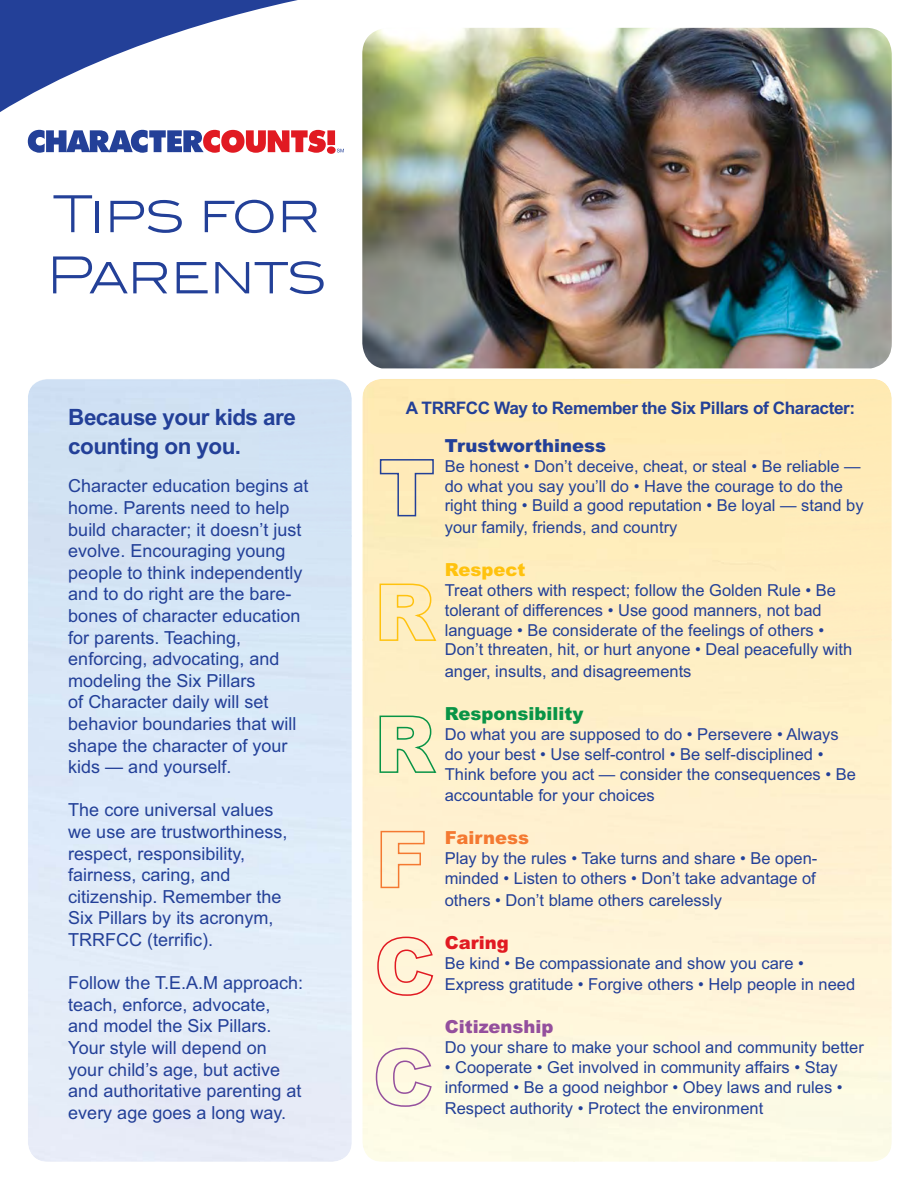
<style>
.page{position:relative;width:918px;height:1188px;background:#fff}
.page>*{position:absolute;margin:0;border:0;box-sizing:border-box;transform-origin:0 0}
.t1{font:51px/61.2px "Blair ITCTT Light";letter-spacing:-.01em;color:#234098}
.t2{font:700 22.5px/28.8px "Arial";letter-spacing:-.025em;color:#234098}
.t3{font:18px/21.6px "Arial";color:#234098}
.t4{font:900 18px "Arial";color:#234098}
.t5{font:900 18px "Arial";color:#089446}
.t6{font:900 18px "Arial";color:#944f9d}
.t7{font:900 18px "Arial";color:#f47931}
.t8{font:900 18px "Arial";color:#ffc20e}
.t9{font:900 18px "Arial";color:#e11a22}
.t10{font:700 17.25px "Arial";letter-spacing:-.025em;color:#234098}
.t11{font:16.5px/19.8px "Arial";color:#234098}
</style>
<div class="page">
<img style="left:362px;top:28px;width:530px;height:340px">
<svg style="left:1px;top:0;width:415px;height:324px"></svg>
<svg style="left:28px;top:130px;width:316px;height:24px"></svg>
<svg style="left:379px;top:458px;width:56px;height:59px"></svg>
<svg style="left:379px;top:583px;width:59px;height:59px"></svg>
<svg style="left:379px;top:715px;width:59px;height:59px"></svg>
<svg style="left:380px;top:830px;width:45px;height:59px"></svg>
<svg style="left:377px;top:936px;width:57px;height:61px"></svg>
<svg style="left:375px;top:1047px;width:58px;height:61px"></svg>
<h1 class="t1" style="left:47px;top:184px;width:282px">Tips for<br>Parents</h1>
<h2 class="t2" style="left:68px;top:405px;width:229px">Because your kids are counting on you.</h2>
<p class="t3" style="left:68px;top:477px;width:242px">Character education begins at home. Parents need to help build character; it doesn’t just evolve. Encouraging young people to think independently and to do right are the bare&shy;bones of character education for parents. Teaching, enforcing, advocating, and modeling the Six Pillars<br>of Character daily will set behavior boundaries that will shape the character of your kids — and yourself.</p>
<p class="t3" style="left:68px;top:801px;width:221px">The core universal values we use are trustworthiness, respect, responsibility, fairness, caring, and citizenship. Remember the<br>Six Pillars by its acronym,<br>TRRFCC (terrific).</p>
<p class="t3" style="left:68px;top:974px;width:236px">Follow the T.E.A.M approach: teach, enforce, advocate, and model the Six Pillars.<br>Your style will depend on your child’s age, but active and authoritative parenting at every age goes a long way.</p>
<p class="t10" style="left:406px;top:402px;width:451px">A TRRFCC Way to Remember the Six Pillars of Character:</p>
<p class="t4" style="left:445px;top:435px;width:163px">Trustworthiness</p>
<p class="t11" style="left:445px;top:458px;width:420px">Be honest • Don’t deceive, cheat, or steal • Be reliable — do what you say you’ll do • Have the courage to do the right thing • Build a good reputation • Be loyal — stand by</p>
<p class="t11" style="left:445px;top:519px;width:234px">your family, friends, and country</p>
<p class="t8" style="left:445px;top:559px;width:82px">Respect</p>
<p class="t11" style="left:445px;top:582px;width:409px">Treat others with respect; follow the Golden Rule • Be tolerant of differences • Use good manners, not bad language • Be considerate of the feelings of others • Don’t threaten, hit, or hurt anyone • Deal peacefully with</p>
<p class="t11" style="left:445px;top:663px;width:248px">anger, insults, and disagreements</p>
<p class="t5" style="left:445px;top:703px;width:140px">Responsibility</p>
<p class="t11" style="left:445px;top:726px;width:413px">Do what you are supposed to do • Persevere • Always do your best • Use self-control • Be self-disciplined •<br>Think before you act — consider the consequences • Be</p>
<p class="t11" style="left:445px;top:787px;width:212px">accountable for your choices</p>
<p class="t7" style="left:445px;top:828px;width:86px">Fairness</p>
<p class="t11" style="left:445px;top:850px;width:374px">Play by the rules • Take turns and share • Be open&shy;minded • Listen to others • Don’t take advantage of</p>
<p class="t11" style="left:445px;top:891px;width:279px">others • Don’t blame others carelessly</p>
<p class="t9" style="left:445px;top:932px;width:66px">Caring</p>
<p class="t11" style="left:445px;top:954px;width:412px;line-height:21.6px">Be kind • Be compassionate and show you care •<br>Express gratitude • Forgive others • Help people in need</p>
<p class="t6" style="left:445px;top:1017px;width:110px">Citizenship</p>
<p class="t11" style="left:445px;top:1039px;width:421px">Do your share to make your school and community better</p>
<p class="t11" style="left:445px;top:1059px;width:399px">• Cooperate • Get involved in community affairs • Stay informed • Be a good neighbor • Obey laws and rules •</p>
<p class="t11" style="left:445px;top:1100px;width:320px">Respect authority • Protect the environment</p>
</div>
